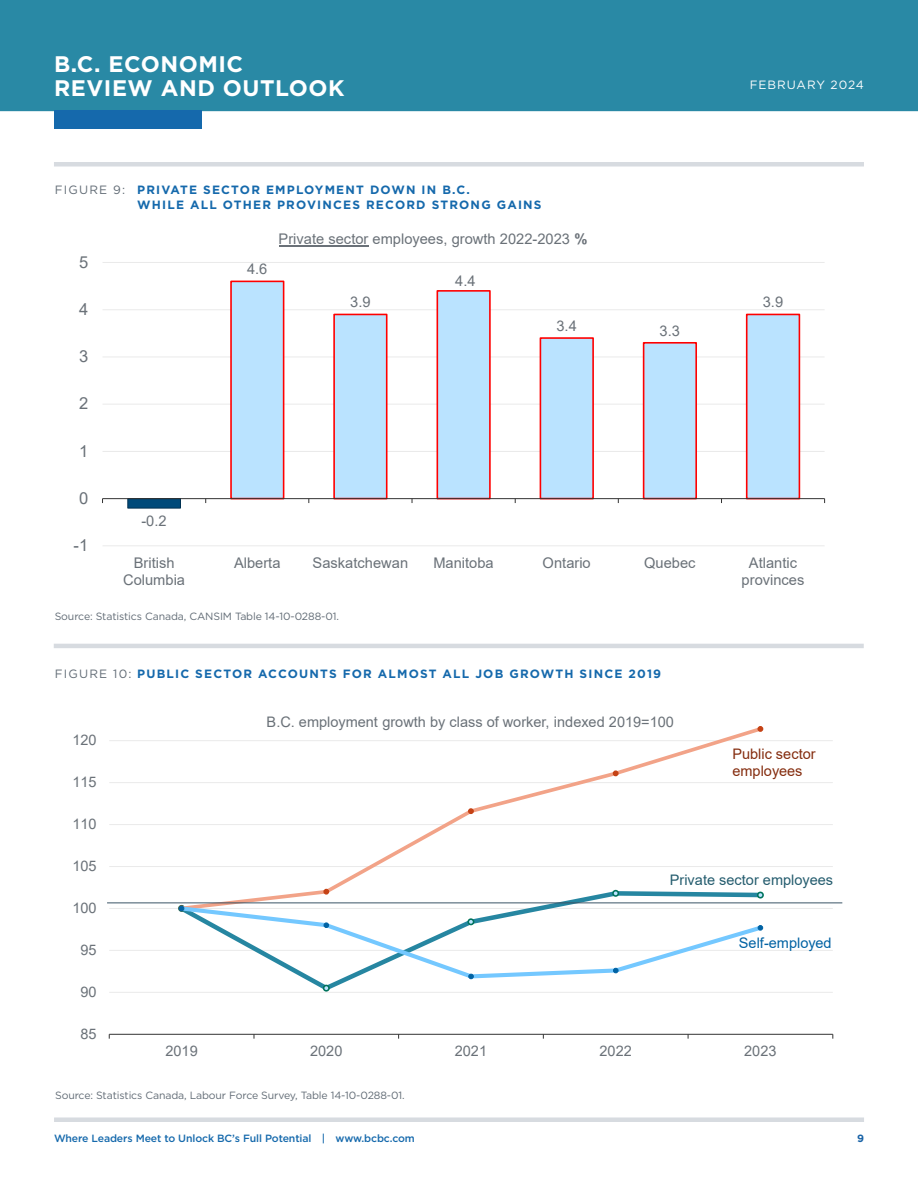
<style>
.page{position:relative;width:918px;height:1188px;background:#fff}
.page>*{position:absolute;margin:0;border:0;box-sizing:border-box;transform-origin:0 0}
.t1{font:700 22.5px/24px "Gotham";letter-spacing:.025em;color:#fff}
.t2{font:16.5px "Arial";color:#6a7178}
.t3{font:14.7px/17px "Arial";color:#6a7178;text-align:center}
.t4{font:14.55px "Arial";color:#6a7178}
.t5{font:14.55px "Arial";color:#245c6e}
.t6{font:14.55px/17.5px "Arial";color:#842c0e}
.t7{font:14.55px "Arial";color:#0062a3}
.t8{font:700 12px/15px "Gotham";letter-spacing:.1em;color:#1569ac}
.t9{font:12px "Gotham";letter-spacing:.08em;color:#fff}
.t10{font:10.5px "Gotham";letter-spacing:-.01em;color:#616b75}
.t11{font:500 10.5px "Gotham";letter-spacing:-.01em;color:#1569ac}
.t12{font:700 10.5px "Gotham";color:#1963a7}
.s1{font-weight:400;color:#616b75}
.s2{font-weight:700}
</style>
<div class="page">
<div style="left:0;top:0;width:918px;height:111px;background:#2989a5"></div>
<div style="left:54px;top:110px;width:148px;height:19px;background:#1569ac"></div>
<hr style="left:54px;top:162px;width:810px;height:4px;background:#d7dbe0">
<hr style="left:54px;top:1118px;width:810px;height:4px;background:#d7dbe0">
<hr style="left:54px;top:644px;width:810px;height:4px;background:#d7dbe0">
<hr style="left:103px;top:545px;width:722px;height:1px;background:#eaeaea">
<hr style="left:103px;top:451px;width:722px;height:1px;background:#eaeaea">
<hr style="left:103px;top:404px;width:722px;height:1px;background:#eaeaea">
<hr style="left:103px;top:357px;width:722px;height:1px;background:#eaeaea">
<hr style="left:103px;top:309px;width:722px;height:1px;background:#eaeaea">
<hr style="left:103px;top:262px;width:722px;height:1px;background:#eaeaea">
<svg style="left:229px;top:280px;width:572px;height:220px"></svg>
<div style="left:128px;top:499px;width:52px;height:9px;background:#004a7a"></div>
<div style="left:127px;top:498px;width:54px;height:10px;border:1px solid #003152"></div>
<hr style="left:103px;top:498px;width:722px;height:1px;background:#333">
<hr style="left:279px;top:246px;width:89px;height:1px;background:#6a7178">
<hr style="left:109px;top:992px;width:724px;height:1px;background:#eaeaea">
<hr style="left:109px;top:950px;width:724px;height:1px;background:#eaeaea">
<hr style="left:109px;top:908px;width:724px;height:1px;background:#eaeaea">
<hr style="left:109px;top:866px;width:724px;height:1px;background:#eaeaea">
<hr style="left:109px;top:824px;width:724px;height:1px;background:#eaeaea">
<hr style="left:109px;top:782px;width:724px;height:1px;background:#eaeaea">
<hr style="left:109px;top:740px;width:724px;height:1px;background:#eaeaea">
<hr style="left:109px;top:1034px;width:724px;height:1px;background:#333">
<div style="left:323px;top:985px;width:7px;height:7px;border:2px solid #00735c;border-radius:50%"></div>
<svg style="left:178px;top:727px;width:587px;height:177px"></svg>
<svg style="left:323px;top:889px;width:6px;height:6px"></svg>
<svg style="left:468px;top:808px;width:6px;height:6px"></svg>
<svg style="left:613px;top:770px;width:6px;height:6px"></svg>
<svg style="left:757px;top:726px;width:6px;height:6px"></svg>
<svg style="left:178px;top:904px;width:586px;height:77px"></svg>
<svg style="left:179px;top:905px;width:6px;height:6px"></svg>
<svg style="left:324px;top:923px;width:5px;height:5px"></svg>
<svg style="left:469px;top:974px;width:5px;height:5px"></svg>
<svg style="left:613px;top:968px;width:5px;height:5px"></svg>
<svg style="left:758px;top:925px;width:5px;height:5px"></svg>
<hr style="left:107px;top:902px;width:735px;height:1px;background:#3b5466">
<p class="t1" style="left:54px;top:52px;width:292px">B.C. ECONOMIC<br>REVIEW AND OUTLOOK</p>
<p class="t8" style="left:137px;top:182px;width:406px;text-indent:-82px"><span class="s1">FIGURE 9:</span> PRIVATE SECTOR EMPLOYMENT DOWN IN B.C.<br>WHILE ALL OTHER PROVINCES RECORD STRONG GAINS</p>
<p class="t2" style="left:79px;top:251px;width:11px">5</p>
<p class="t2" style="left:79px;top:298px;width:11px">4</p>
<p class="t2" style="left:79px;top:345px;width:11px">3</p>
<p class="t2" style="left:79px;top:392px;width:11px">2</p>
<p class="t2" style="left:79px;top:439px;width:11px">1</p>
<p class="t2" style="left:79px;top:487px;width:11px">0</p>
<p class="t2" style="left:74px;top:534px;width:16px">-1</p>
<p class="t3" style="left:141px;top:512px;width:27px">-0.2</p>
<p class="t3" style="left:247px;top:260px;width:22px">4.6</p>
<p class="t3" style="left:279px;top:231px;width:310px">Private sector employees, growth 2022-2023 <span class="s2">%</span></p>
<p class="t3" style="left:350px;top:293px;width:22px">3.9</p>
<p class="t3" style="left:455px;top:273px;width:22px">4.4</p>
<p class="t3" style="left:557px;top:317px;width:22px">3.4</p>
<p class="t3" style="left:660px;top:322px;width:22px">3.3</p>
<p class="t9" style="left:750px;top:77px;width:116px">FEBRUARY 2024</p>
<p class="t3" style="left:763px;top:293px;width:22px">3.9</p>
<p class="t3" style="left:123px;top:554px;width:64px">British<br>Columbia</p>
<p class="t3" style="left:234px;top:554px;width:48px">Alberta</p>
<p class="t3" style="left:313px;top:554px;width:97px">Saskatchewan</p>
<p class="t3" style="left:433px;top:554px;width:62px">Manitoba</p>
<p class="t3" style="left:543px;top:554px;width:50px">Ontario</p>
<p class="t3" style="left:644px;top:554px;width:53px">Quebec</p>
<p class="t3" style="left:742px;top:554px;width:64px">Atlantic provinces</p>
<p class="t10" style="left:55px;top:610px;width:286px">Source: Statistics Canada, CANSIM Table 14-10-0288-01.</p>
<p class="t8" style="left:55px;top:666px;width:608px"><span class="s1">FIGURE 10:</span> PUBLIC SECTOR ACCOUNTS FOR ALMOST ALL JOB GROWTH SINCE 2019</p>
<p class="t4" style="left:72px;top:730px;width:26px">120</p>
<p class="t4" style="left:72px;top:772px;width:26px">115</p>
<p class="t4" style="left:72px;top:814px;width:26px">110</p>
<p class="t4" style="left:72px;top:856px;width:26px">105</p>
<p class="t4" style="left:72px;top:898px;width:26px">100</p>
<p class="t4" style="left:81px;top:940px;width:18px">95</p>
<p class="t4" style="left:81px;top:982px;width:18px">90</p>
<p class="t4" style="left:81px;top:1024px;width:18px">85</p>
<p class="t4" style="left:267px;top:712px;width:409px">B.C. employment growth by class of worker, indexed 2019=100</p>
<p class="t6" style="left:732px;top:745px;width:85px">Public sector employees</p>
<p class="t5" style="left:670px;top:870px;width:165px">Private sector employees</p>
<p class="t7" style="left:739px;top:933px;width:94px">Self-employed</p>
<p class="t4" style="left:165px;top:1041px;width:34px">2019</p>
<p class="t4" style="left:310px;top:1041px;width:34px">2020</p>
<p class="t4" style="left:455px;top:1041px;width:34px">2021</p>
<p class="t4" style="left:600px;top:1041px;width:34px">2022</p>
<p class="t4" style="left:744px;top:1041px;width:34px">2023</p>
<p class="t10" style="left:55px;top:1088px;width:351px">Source: Statistics Canada, Labour Force Survey, Table 14-10-0288-01.</p>
<p class="t11" style="left:54px;top:1132px;width:362px">Where Leaders Meet to Unlock BC’s Full Potential | www.bcbc.com</p>
<p class="t12" style="left:857px;top:1132px;width:8px">9</p>
</div>
